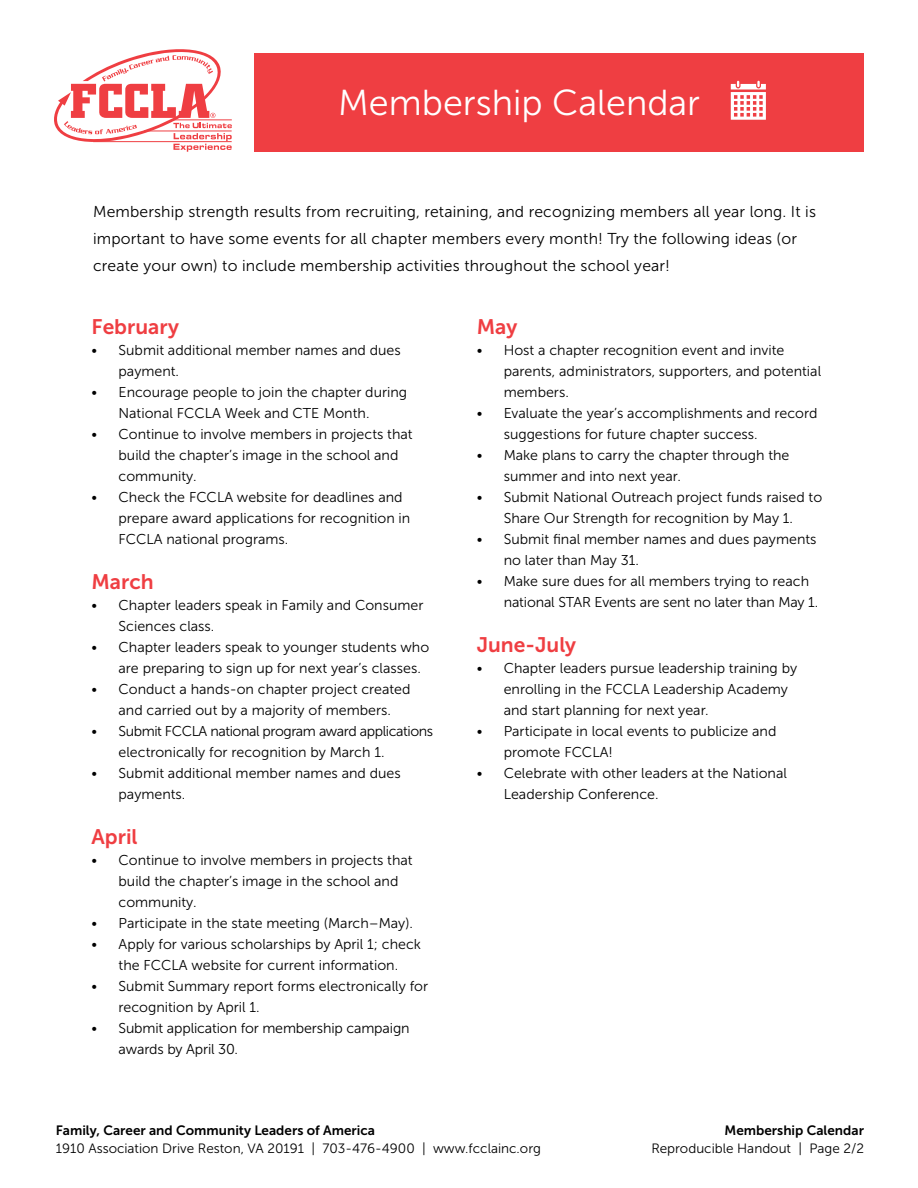
<style>
.page{position:relative;width:918px;height:1188px;background:#fff}
.page>*{position:absolute;margin:0;border:0;box-sizing:border-box;transform-origin:0 0}
.t1{font:36px "Museo Sans 300";color:#fff}
.t2{font:21px "Museo Sans 700";color:#ef3e42}
.t3{font:15.75px/27px "Museo Sans 300";letter-spacing:.01em;color:#000}
.t4{font:14.25px/21px "Museo Sans 300";color:#000}
.t5{font:14.25px/21px "Museo Sans 300";letter-spacing:-.03em;color:#000}
.t6{font:13.5px "Museo Sans 300";color:#000}
.t7{font:13.5px "Museo Sans 700";color:#000}
</style>
<div class="page">
<div style="left:255px;top:53px;width:609px;height:99px;background:#ef3e42"></div>
<svg style="left:54px;top:49px;width:178px;height:103px"></svg>
<hr style="left:144px;top:131px;width:88px;height:1px;background:#ef3e42">
<hr style="left:93px;top:141px;width:139px;height:1px;background:#ef3e42">
<svg style="left:731px;top:81px;width:35px;height:39px"></svg>
<h1 class="t1" style="left:338px;top:83px;width:363px">Membership Calendar</h1>
<p class="t3" style="left:93px;top:198px;width:725px">Membership strength results from recruiting, retaining, and recognizing members all year long. It is important to have some events for all chapter members every month! Try the following ideas (or create your own) to include membership activities throughout the school year!</p>
<h2 class="t2" style="left:92px;top:315px;width:89px">February</h2>
<p class="t4" style="left:119px;top:340px;width:284px;text-indent:-27px">• Submit additional member names and dues payment.</p>
<p class="t4" style="left:119px;top:382px;width:290px;text-indent:-27px">• Encourage people to join the chapter during<br>National FCCLA Week and CTE Month.</p>
<p class="t4" style="left:119px;top:424px;width:296px;text-indent:-27px">• Continue to involve members in projects that build the chapter’s image in the school and community.</p>
<p class="t4" style="left:119px;top:487px;width:293px;text-indent:-27px">• Check the FCCLA website for deadlines and prepare award applications for recognition in<br>FCCLA national programs.</p>
<h2 class="t2" style="left:92px;top:570px;width:64px">March</h2>
<p class="t4" style="left:119px;top:595px;width:306px;text-indent:-27px">• Chapter leaders speak in Family and Consumer<br>Sciences class.</p>
<p class="t4" style="left:119px;top:637px;width:312px;text-indent:-27px">• Chapter leaders speak to younger students who are preparing to sign up for next year’s classes.</p>
<p class="t4" style="left:92px;top:679px;width:320px;text-align:center">• Conduct a hands-on chapter project created and carried out by a majority of members.</p>
<p class="t5" style="left:119px;top:721px;width:316px;text-indent:-27px">• Submit FCCLA national program award applications electronically for recognition by March 1.</p>
<p class="t4" style="left:119px;top:763px;width:284px;text-indent:-27px">• Submit additional member names and dues payments.</p>
<h2 class="t2" style="left:92px;top:825px;width:48px">April</h2>
<p class="t4" style="left:119px;top:850px;width:296px;text-indent:-27px">• Continue to involve members in projects that build the chapter’s image in the school and community.</p>
<p class="t4" style="left:92px;top:913px;width:323px">• Participate in the state meeting (March–May).</p>
<p class="t4" style="left:92px;top:934px;width:331px;text-align:center">• Apply for various scholarships by April 1; check the FCCLA website for current information.</p>
<p class="t4" style="left:119px;top:976px;width:311px;text-indent:-27px">• Submit Summary report forms electronically for recognition by April 1.</p>
<p class="t4" style="left:119px;top:1018px;width:293px;text-indent:-27px">• Submit application for membership campaign awards by April 30.</p>
<h2 class="t2" style="left:477px;top:315px;width:42px">May</h2>
<p class="t4" style="left:504px;top:340px;width:319px;text-indent:-27px">• Host a chapter recognition event and invite parents, administrators, supporters, and potential members.</p>
<p class="t4" style="left:504px;top:403px;width:315px;text-indent:-27px">• Evaluate the year’s accomplishments and record suggestions for future chapter success.</p>
<p class="t4" style="left:504px;top:445px;width:287px;text-indent:-27px">• Make plans to carry the chapter through the summer and into next year.</p>
<p class="t4" style="left:477px;top:487px;width:347px;text-align:center">• Submit National Outreach project funds raised to<br>Share Our Strength for recognition by May 1.</p>
<p class="t4" style="left:504px;top:529px;width:314px;text-indent:-27px">• Submit final member names and dues payments no later than May 31.</p>
<p class="t4" style="left:504px;top:571px;width:316px;text-indent:-27px">• Make sure dues for all members trying to reach national STAR Events are sent no later than May 1.</p>
<h2 class="t2" style="left:477px;top:633px;width:101px">June-July</h2>
<p class="t4" style="left:504px;top:658px;width:295px;text-indent:-27px">• Chapter leaders pursue leadership training by enrolling in the FCCLA Leadership Academy and start planning for next year.</p>
<p class="t4" style="left:504px;top:721px;width:274px;text-indent:-27px">• Participate in local events to publicize and promote FCCLA!</p>
<p class="t4" style="left:504px;top:763px;width:285px;text-indent:-27px">• Celebrate with other leaders at the National<br>Leadership Conference.</p>
<p class="t7" style="left:56px;top:1123px;width:321px">Family, Career and Community Leaders of America</p>
<p class="t6" style="left:56px;top:1141px;width:487px">1910 Association Drive Reston, VA 20191 | 703-476-4900 | www.fcclainc.org</p>
<p class="t7" style="left:725px;top:1123px;width:141px">Membership Calendar</p>
<p class="t6" style="left:651px;top:1141px;width:214px">Reproducible Handout | Page 2/2</p>
</div>
